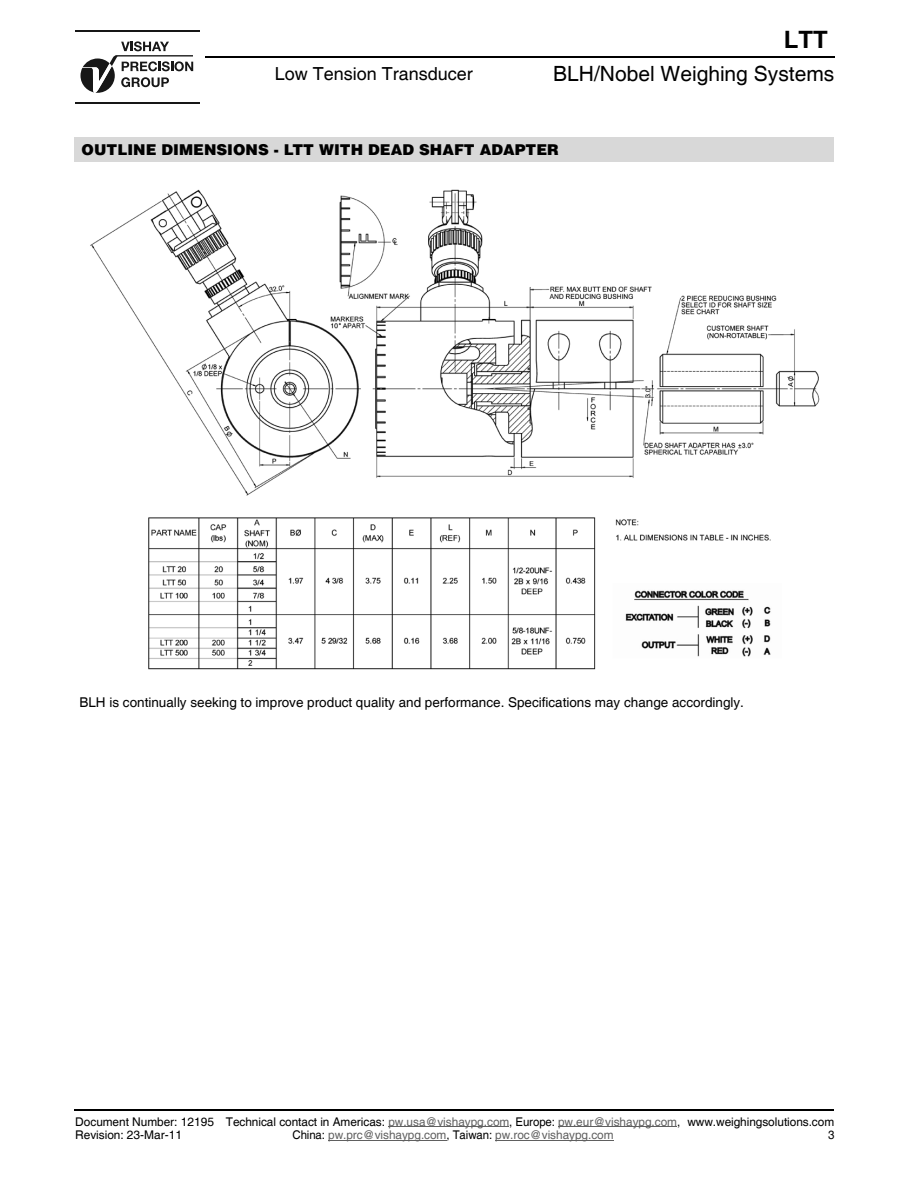
<style>
.page{position:relative;width:918px;height:1188px;background:#fff}
.page>*{position:absolute;margin:0;border:0;box-sizing:border-box;transform-origin:0 0}
.t1{font:700 24px "Helvetica";color:#000}
.t2{font:21px "Helvetica";color:#000}
.t3{font:18px "Helvetica";color:#000}
.t4{font:900 15px "Helvetica";color:#000}
.t5{font:13.5px "Helvetica";color:#000}
.t6{font:12px/13.6px "Helvetica";letter-spacing:-.005em;color:#000}
.t7{font:12px "Helvetica";letter-spacing:-.005em;color:#606060}
.t8{font:12px "Helvetica";letter-spacing:-.005em;color:#000;scale:.95 1}
.s1{color:#606060}
.s2{color:#000}
</style>
<div class="page">
<hr style="left:205px;top:56px;width:629px;height:1px;background:#000">
<svg style="left:80px;top:41px;width:113px;height:52px"></svg>
<hr style="left:75px;top:30px;width:125px;height:2px;background:#171717">
<hr style="left:75px;top:102px;width:125px;height:2px;background:#171717">
<hr style="left:388px;top:1126px;width:121px;height:1px;background:#606060">
<hr style="left:558px;top:1126px;width:119px;height:1px;background:#606060">
<hr style="left:328px;top:1140px;width:118px;height:1px;background:#606060">
<hr style="left:495px;top:1140px;width:119px;height:1px;background:#606060">
<hr style="left:76px;top:1109px;width:758px;height:2px;background:#000">
<div style="left:75px;top:138px;width:758px;height:23px;background:#d8d8d8"></div>
<hr style="left:75px;top:137px;width:759px;height:2px;background:#d8d8d8">
<svg style="left:833px;top:139px;width:1px;height:23px"></svg>
<hr style="left:75px;top:160px;width:758px;height:2px;background:#d8d8d8">
<img style="left:90px;top:189px;width:729px;height:481px">
<h1 class="t1" style="left:784px;top:26px;width:45px">LTT</h1>
<h3 class="t3" style="left:275px;top:63px;width:199px">Low Tension Transducer</h3>
<h2 class="t2" style="left:553px;top:61px;width:283px">BLH/Nobel Weighing Systems</h2>
<p class="t4" style="left:82px;top:144px;width:479px">OUTLINE DIMENSIONS - LTT WITH DEAD SHAFT ADAPTER</p>
<p class="t5" style="left:79px;top:694px;width:666px">BLH is continually seeking to improve product quality and performance. Specifications may change accordingly.</p>
<p class="t6" style="left:75px;top:1114px;width:761px">Document Number: 12195 Technical contact in Americas: <span class="s1">pw.usa@vishaypg.com</span>, Europe: <span class="s1">pw.eur@vishaypg.com</span>, www.weighingsolutions.com<br>Revision: 23-Mar-11</p>
<p class="t7" style="left:292px;top:1128px;width:323px"><span class="s2">China:</span> pw.prc@vishaypg.com<span class="s2">, Taiwan:</span> pw.roc@vishaypg.com</p>
<p class="t8" style="left:828px;top:1128px;width:8px">3</p>
</div>
